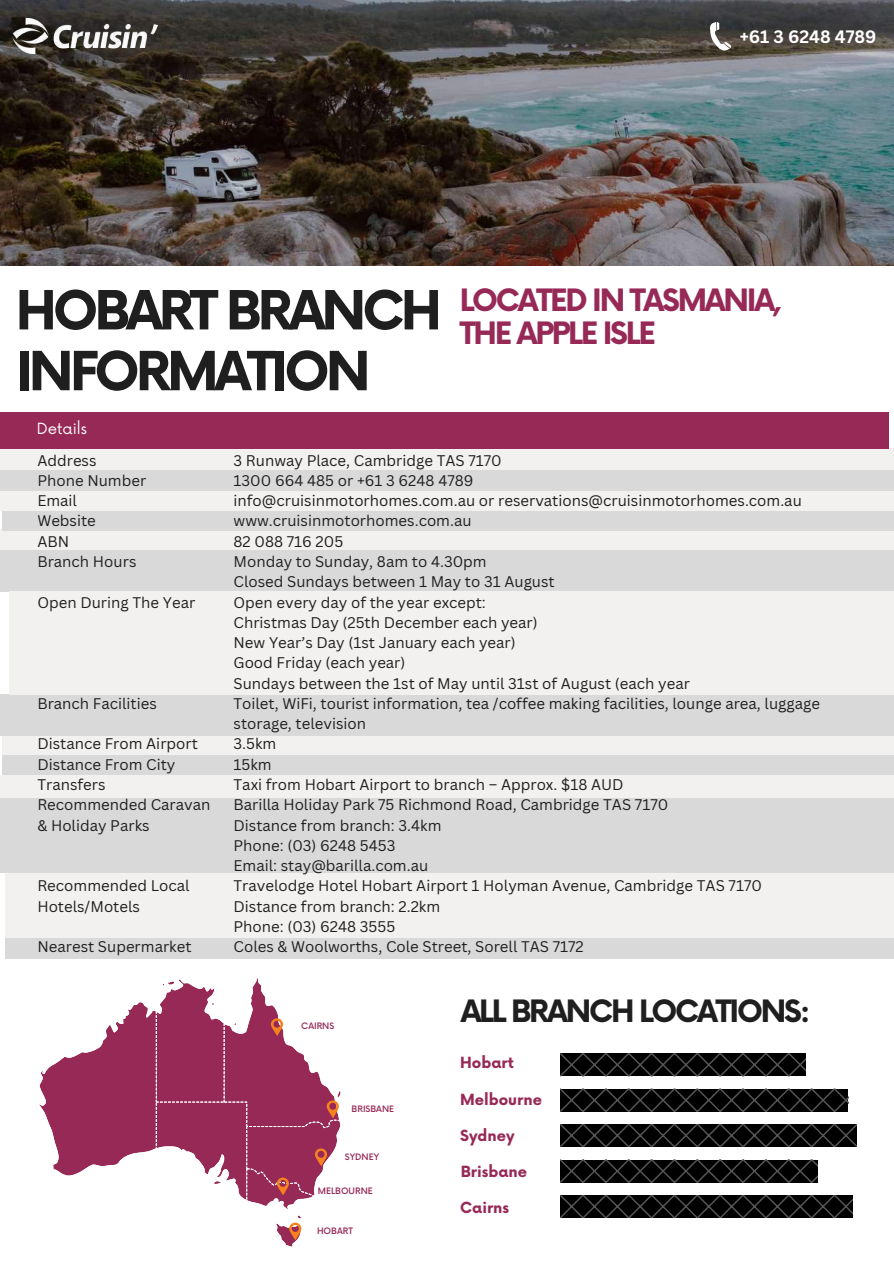
<style>
.page{position:relative;width:894px;height:1264px;background:#fff}
.page>*{position:absolute;margin:0;border:0;box-sizing:border-box;transform-origin:0 0}
.t1{font:700 52.5px/60.8px "Now";letter-spacing:-.075em;color:#1f1f1f}
.t2{font:700 30px/33.8px "Now";letter-spacing:-.075em;color:#972957}
.t3{font:700 30px "Now";letter-spacing:-.075em;color:#1f1f1f}
.t4{font:700 17.55px "Canva Sans";color:#fff}
.t5{font:15px/20.2px "Canva Sans";color:#1f1f1f}
.t6{font:700 15px "Now";color:#972957}
.t7{font:15px "Now";color:#fff}
.t8{font:500 8.7px "Now";color:#972957}
</style>
<div class="page">
<img style="left:0;top:0;width:893px;height:266px">
<img style="left:12px;top:19px;width:146px;height:35px">
<svg style="left:709px;top:22px;width:22px;height:29px"></svg>
<div style="left:0;top:550px;width:893px;height:41px;background:#d9d9d9"></div>
<div style="left:0;top:530px;width:893px;height:20px;background:#f2f1f0"></div>
<div style="left:2px;top:510px;width:891px;height:20px;background:#d9d9d9"></div>
<div style="left:0;top:490px;width:893px;height:20px;background:#f2f1f0"></div>
<div style="left:0;top:470px;width:893px;height:20px;background:#d9d9d9"></div>
<div style="left:0;top:448px;width:893px;height:22px;background:#f2f1f0"></div>
<div style="left:0;top:797px;width:893px;height:76px;background:#d9d9d9"></div>
<div style="left:2px;top:735px;width:891px;height:20px;background:#f2f1f0"></div>
<div style="left:2px;top:755px;width:891px;height:20px;background:#d9d9d9"></div>
<div style="left:0;top:775px;width:893px;height:22px;background:#f2f1f0"></div>
<div style="left:0;top:694px;width:893px;height:41px;background:#d9d9d9"></div>
<div style="left:9px;top:590px;width:884px;height:104px;background:#f2f1f0"></div>
<div style="left:5px;top:873px;width:888px;height:65px;background:#f2f1f0"></div>
<div style="left:5px;top:937px;width:888px;height:21px;background:#d9d9d9"></div>
<div style="left:0;top:412px;width:888px;height:36px;background:#972957"></div>
<svg style="left:39px;top:978px;width:302px;height:269px"></svg>
<svg style="left:289px;top:1222px;width:12px;height:18px"></svg>
<svg style="left:277px;top:1177px;width:12px;height:18px"></svg>
<svg style="left:315px;top:1148px;width:12px;height:18px"></svg>
<svg style="left:326px;top:1100px;width:13px;height:18px"></svg>
<svg style="left:271px;top:1018px;width:12px;height:18px"></svg>
<svg style="left:560px;top:1053px;width:245px;height:23px;background:#0e0e0e"></svg>
<svg style="left:560px;top:1088px;width:287px;height:23px;background:#191919"></svg>
<svg style="left:560px;top:1124px;width:296px;height:22px;background:#0e0f0e"></svg>
<svg style="left:560px;top:1159px;width:257px;height:23px;background:#181918"></svg>
<svg style="left:560px;top:1195px;width:292px;height:22px;background:#0e0f0e"></svg>
<p class="t4" style="left:739px;top:27px;width:138px">+61 3 6248 4789</p>
<h1 class="t1" style="left:16px;top:278px;width:427px">HOBART BRANCH<br>INFORMATION</h1>
<p class="t7" style="left:37px;top:417px;width:52px">Details</p>
<h2 class="t2" style="left:459px;top:282px;width:324px">LOCATED IN TASMANIA,<br>THE APPLE ISLE</h2>
<p class="t5" style="left:37px;top:450px;width:110px">Address<br>Phone Number<br>Email<br>Website<br>ABN<br>Branch Hours</p>
<p class="t5" style="left:37px;top:592px;width:159px">Open During The Year</p>
<p class="t5" style="left:37px;top:693px;width:121px">Branch Facilities</p>
<p class="t5" style="left:37px;top:734px;width:174px">Distance From Airport<br>Distance From City<br>Transfers<br>Recommended Caravan &amp; Holiday Parks</p>
<p class="t5" style="left:37px;top:875px;width:154px">Recommended Local<br>Hotels/Motels</p>
<p class="t5" style="left:37px;top:936px;width:156px">Nearest Supermarket</p>
<p class="t5" style="left:233px;top:450px;width:588px">3 Runway Place, Cambridge TAS 7170<br>1300 664 485 or +61 3 6248 4789<br>info@cruisinmotorhomes.com.au or reservations@cruisinmotorhomes.com.au www.cruisinmotorhomes.com.au<br>82 088 716 205<br>Monday to Sunday, 8am to 4.30pm<br>Closed Sundays between 1 May to 31 August<br>Open every day of the year except:<br>Christmas Day (25th December each year)<br>New Year’s Day (1st January each year)<br>Good Friday (each year)<br>Sundays between the 1st of May until 31st of August (each year<br>Toilet, WiFi, tourist information, tea /coffee making facilities, lounge area, luggage storage, television<br>3.5km<br>15km<br>Taxi from Hobart Airport to branch – Approx. $18 AUD<br>Barilla Holiday Park 75 Richmond Road, Cambridge TAS 7170<br>Distance from branch: 3.4km<br>Phone: (03) 6248 5453<br>Email: stay@barilla.com.au<br>Travelodge Hotel Hobart Airport 1 Holyman Avenue, Cambridge TAS 7170<br>Distance from branch: 2.2km<br>Phone: (03) 6248 3555<br>Coles &amp; Woolworths, Cole Street, Sorell TAS 7172</p>
<p class="t8" style="left:301px;top:1019px;width:34px">CAIRNS</p>
<p class="t8" style="left:351px;top:1101px;width:44px">BRISBANE</p>
<p class="t8" style="left:345px;top:1149px;width:36px">SYDNEY</p>
<p class="t8" style="left:318px;top:1183px;width:57px">MELBOURNE</p>
<p class="t8" style="left:317px;top:1223px;width:37px">HOBART</p>
<h2 class="t3" style="left:460px;top:988px;width:351px">ALL BRANCH LOCATIONS:</h2>
<p class="t6" style="left:460px;top:1051px;width:55px">Hobart</p>
<p class="t6" style="left:460px;top:1087px;width:83px">Melbourne</p>
<p class="t6" style="left:460px;top:1124px;width:56px">Sydney</p>
<p class="t6" style="left:460px;top:1160px;width:68px">Brisbane</p>
<p class="t6" style="left:460px;top:1196px;width:50px">Cairns</p>
</div>
